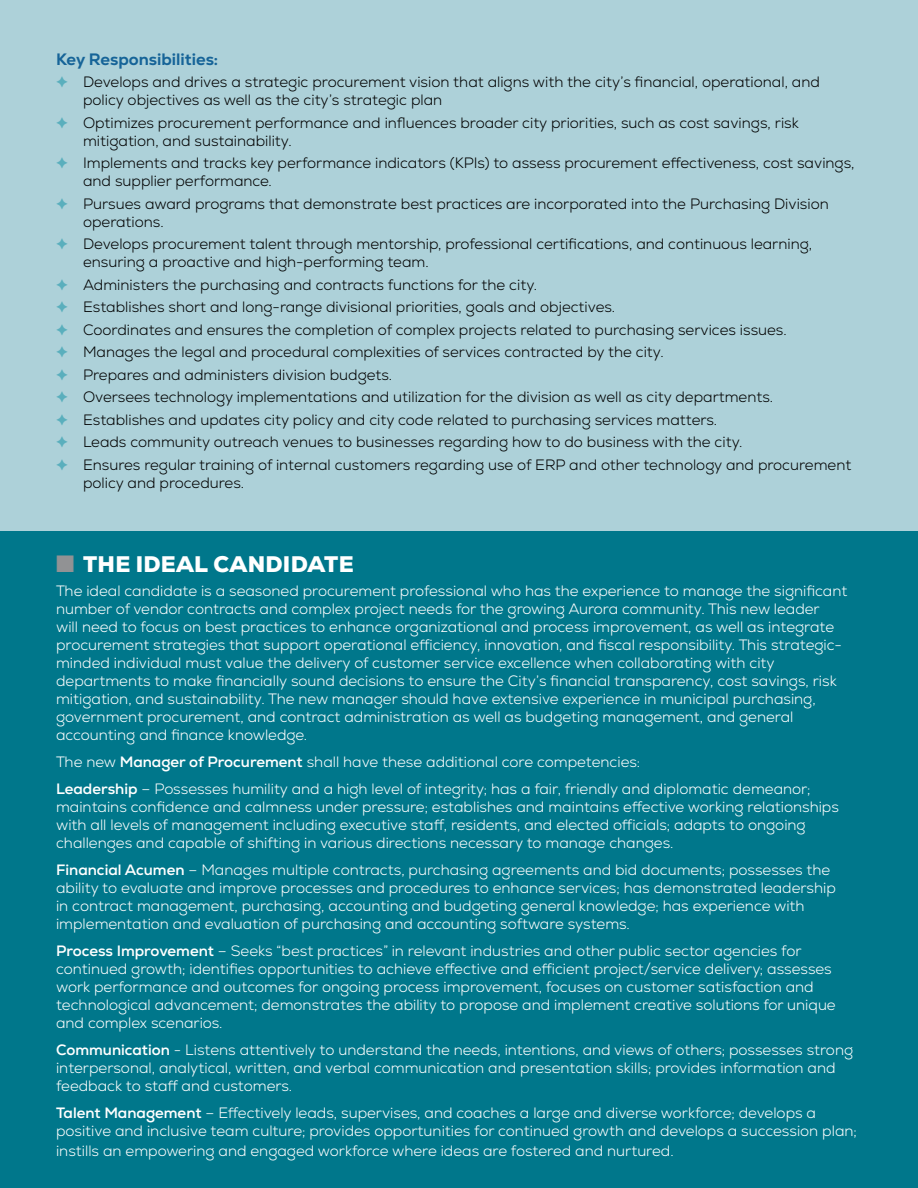
<style>
.page{position:relative;width:918px;height:1188px;background:#add1d9}
.page>*{position:absolute;margin:0;border:0;box-sizing:border-box;transform-origin:0 0}
.t1{font:900 22.5px "Nexa";letter-spacing:.01em;color:#fff}
.t2{font:800 16.5px "Nexa";color:#166498}
.t3{font:300 15px/18px "Nexa";color:#fff}
.t4{font:300 15px/22.5px "Nexa";color:#000}
.s1{color:#5aafbd}
.s2{color:#919294}
.s3{font-weight:700}
</style>
<div class="page">
<div style="left:0;top:531px;width:918px;height:657px;background:#00778b"></div>
<p class="t2" style="left:56px;top:49px;width:164px">Key Responsibilities:</p>
<p class="t4" style="left:83px;top:74px;width:738px;line-height:18px;text-indent:-27px"><span class="s1">✦</span> Develops and drives a strategic procurement vision that aligns with the city’s financial, operational, and policy objectives as well as the city’s strategic plan</p>
<p class="t4" style="left:83px;top:114px;width:717px;line-height:18px;text-indent:-27px"><span class="s1">✦</span> Optimizes procurement performance and influences broader city priorities, such as cost savings, risk mitigation, and sustainability.</p>
<p class="t4" style="left:83px;top:155px;width:773px;line-height:18px;text-indent:-27px"><span class="s1">✦</span> Implements and tracks key performance indicators (KPIs) to assess procurement effectiveness, cost savings, and supplier performance.</p>
<p class="t4" style="left:83px;top:195px;width:747px;line-height:18px;text-indent:-27px"><span class="s1">✦</span> Pursues award programs that demonstrate best practices are incorporated into the Purchasing Division operations.</p>
<p class="t4" style="left:83px;top:236px;width:731px;line-height:18px;text-indent:-27px"><span class="s1">✦</span> Develops procurement talent through mentorship, professional certifications, and continuous learning, ensuring a proactive and high-performing team.</p>
<p class="t4" style="left:56px;top:274px;width:797px"><span class="s1">✦</span> Administers the purchasing and contracts functions for the city.<br><span class="s1">✦</span> Establishes short and long-range divisional priorities, goals and objectives.<br><span class="s1">✦</span> Coordinates and ensures the completion of complex projects related to purchasing services issues.<br><span class="s1">✦</span> Manages the legal and procedural complexities of services contracted by the city.<br><span class="s1">✦</span> Prepares and administers division budgets.<br><span class="s1">✦</span> Oversees technology implementations and utilization for the division as well as city departments.<br><span class="s1">✦</span> Establishes and updates city policy and city code related to purchasing services matters.<br><span class="s1">✦</span> Leads community outreach venues to businesses regarding how to do business with the city.<br><span class="s1">✦</span> Ensures regular training of internal customers regarding use of ERP and other technology and procurement</p>
<p class="t4" style="left:83px;top:472px;width:162px">policy and procedures.</p>
<h1 class="t1" style="left:56px;top:550px;width:299px"><span class="s2">■</span> THE IDEAL CANDIDATE</h1>
<p class="t3" style="left:56px;top:582px;width:793px">The ideal candidate is a seasoned procurement professional who has the experience to manage the significant number of vendor contracts and complex project needs for the growing Aurora community. This new leader<br>will need to focus on best practices to enhance organizational and process improvement, as well as integrate procurement strategies that support operational efficiency, innovation, and fiscal responsibility. This strategic&shy;minded individual must value the delivery of customer service excellence when collaborating with city departments to make financially sound decisions to ensure the City’s financial transparency, cost savings, risk mitigation, and sustainability. The new manager should have extensive experience in municipal purchasing, government procurement, and contract administration as well as budgeting management, and general accounting and finance knowledge.</p>
<p class="t3" style="left:56px;top:749px;width:756px;line-height:27px">The new <span class="s3">Manager of Procurement</span> shall have these additional core competencies:<br><span class="s3">Leadership</span> – Possesses humility and a high level of integrity; has a fair, friendly and diplomatic demeanor;</p>
<p class="t3" style="left:56px;top:798px;width:784px">maintains confidence and calmness under pressure; establishes and maintains effective working relationships with all levels of management including executive staff, residents, and elected officials; adapts to ongoing challenges and capable of shifting in various directions necessary to manage changes.</p>
<p class="t3" style="left:56px;top:861px;width:781px"><span class="s3">Financial Acumen</span> – Manages multiple contracts, purchasing agreements and bid documents; possesses the ability to evaluate and improve processes and procedures to enhance services; has demonstrated leadership in contract management, purchasing, accounting and budgeting general knowledge; has experience with implementation and evaluation of purchasing and accounting software systems.</p>
<p class="t3" style="left:56px;top:942px;width:781px"><span class="s3">Process Improvement</span> – Seeks “best practices” in relevant industries and other public sector agencies for continued growth; identifies opportunities to achieve effective and efficient project/service delivery; assesses work performance and outcomes for ongoing process improvement, focuses on customer satisfaction and technological advancement; demonstrates the ability to propose and implement creative solutions for unique and complex scenarios.</p>
<p class="t3" style="left:56px;top:1041px;width:799px"><span class="s3">Communication</span> - Listens attentively to understand the needs, intentions, and views of others; possesses strong interpersonal, analytical, written, and verbal communication and presentation skills; provides information and feedback to staff and customers.</p>
<p class="t3" style="left:56px;top:1104px;width:802px"><span class="s3">Talent Management</span> – Effectively leads, supervises, and coaches a large and diverse workforce; develops a positive and inclusive team culture; provides opportunities for continued growth and develops a succession plan;</p>
<p class="t3" style="left:56px;top:1142px;width:619px">instills an empowering and engaged workforce where ideas are fostered and nurtured.</p>
</div>
